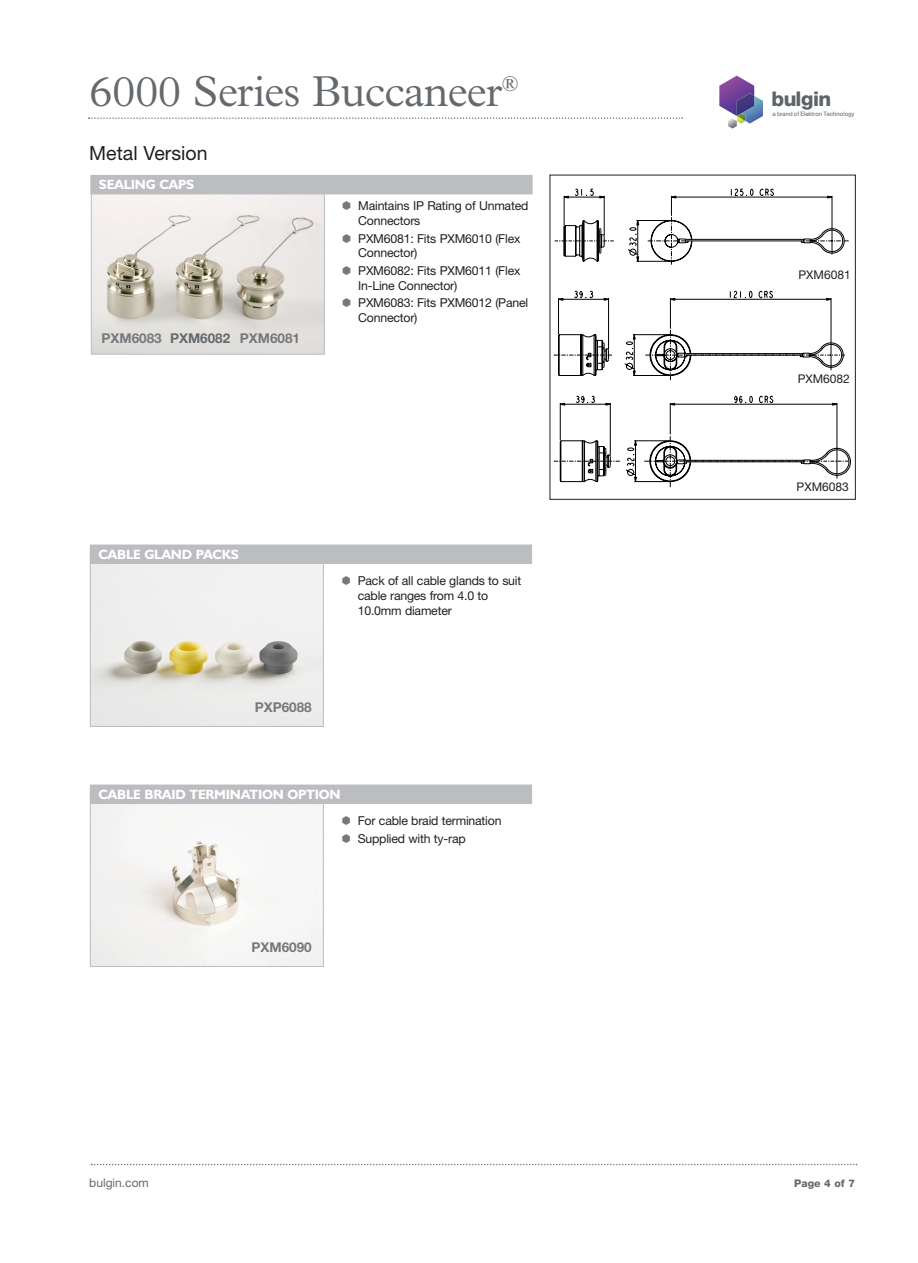
<style>
.page{position:relative;width:918px;height:1263px;background:#fff}
.page>*{position:absolute;margin:0;border:0;box-sizing:border-box;transform-origin:0 0}
.t1{font:300 43.5px "Plantin";letter-spacing:-.015em;color:#64696d}
.t2{font:800 20.25px "Helvetica Neue";letter-spacing:-.025em;color:#5e6367}
.t3{font:19.5px "Helvetica Neue";color:#231f20}
.t4{font:700 13.5px "Humanist 521 BT";letter-spacing:-.015em;color:#fff}
.t5{font:700 13.5px "Helvetica Neue";color:#76787b}
.t6{font:12.3px/14.7px "Helvetica Neue";letter-spacing:-.015em;color:#231f20}
.t7{font:12px "Helvetica Neue";color:#231f20}
.t8{font:12px "Helvetica Neue";color:#64696d}
.t9{font:800 10.5px "Helvetica Neue";color:#64696d}
.t10{font:6.15px "Helvetica Neue";letter-spacing:-.01em;color:#5e6367}
.s1{color:#64696d}
.s2{color:#76787b}
</style>
<div class="page">
<svg style="left:91px;top:1164px;width:766px;height:1px"></svg>
<svg style="left:88px;top:117px;width:595px;height:2px"></svg>
<svg style="left:719px;top:76px;width:44px;height:53px"></svg>
<div style="left:550px;top:175px;width:306px;height:325px;border:1px solid #231f20"></div>
<img style="left:92px;top:564px;width:230px;height:161px">
<div style="left:90px;top:548px;width:234px;height:179px;border:1px solid #bcbdc0"></div>
<img style="left:92px;top:804px;width:230px;height:161px">
<div style="left:90px;top:788px;width:234px;height:179px;border:1px solid #bcbdc0"></div>
<svg style="left:554px;top:188px;width:295px;height:77px"></svg>
<svg style="left:553px;top:290px;width:292px;height:91px"></svg>
<svg style="left:553px;top:395px;width:298px;height:93px"></svg>
<img style="left:93px;top:194px;width:230px;height:159px">
<div style="left:91px;top:176px;width:234px;height:179px;border:1px solid #bcbdc0"></div>
<div style="left:90px;top:175px;width:443px;height:19px;background:#bcbdc0"></div>
<div style="left:90px;top:544px;width:442px;height:20px;background:#bcbdc0"></div>
<div style="left:90px;top:784px;width:442px;height:20px;background:#bcbdc0"></div>
<h1 class="t1" style="left:89px;top:76px;width:431px">6000 Series Buccaneer<sup>®</sup></h1>
<h3 class="t3" style="left:89px;top:146px;width:120px">Metal Version</h3>
<p class="t4" style="left:99px;top:180px;width:97px">SEALING CAPS</p>
<p class="t5" style="left:102px;top:330px;width:200px">PXM6083 <span class="s1">PXM6082</span> PXM6081</p>
<p class="t6" style="left:358px;top:200px;width:172px;text-indent:-17px"><span class="s2">√</span> Maintains IP Rating of Unmated<br>Connectors</p>
<p class="t6" style="left:358px;top:232px;width:164px;text-indent:-17px"><span class="s2">√</span> PXM6081: Fits PXM6010 (Flex<br>Connector)</p>
<p class="t6" style="left:358px;top:264px;width:164px;text-indent:-17px"><span class="s2">√</span> PXM6082: Fits PXM6011 (Flex<br>In-Line Connector)</p>
<p class="t6" style="left:358px;top:297px;width:171px;text-indent:-17px"><span class="s2">√</span> PXM6083: Fits PXM6012 (Panel<br>Connector)</p>
<p class="t4" style="left:98px;top:549px;width:142px">CABLE GLAND PACKS</p>
<p class="t6" style="left:358px;top:575px;width:165px;text-indent:-17px"><span class="s2">√</span> Pack of all cable glands to suit cable ranges from 4.0 to<br>10.0mm diameter</p>
<p class="t5" style="left:255px;top:699px;width:59px">PXP6088</p>
<p class="t4" style="left:98px;top:789px;width:244px">CABLE BRAID TERMINATION OPTION</p>
<p class="t8" style="left:89px;top:1179px;width:61px">bulgin.com</p>
<p class="t6" style="left:341px;top:813px;width:162px;line-height:17.7px"><span class="s2">√</span> For cable braid termination <span class="s2">√</span> Supplied with ty-rap</p>
<p class="t5" style="left:251px;top:939px;width:62px">PXM6090</p>
<h2 class="t2" style="left:772px;top:91px;width:61px">bulgin</h2>
<p class="t10" style="left:773px;top:112px;width:83px">a brand of Elektron Technology</p>
<p class="t7" style="left:798px;top:270px;width:54px">PXM6081</p>
<p class="t7" style="left:798px;top:374px;width:54px">PXM6082</p>
<p class="t7" style="left:797px;top:483px;width:54px">PXM6083</p>
<p class="t9" style="left:794px;top:1180px;width:62px">Page 4 of 7</p>
</div>
